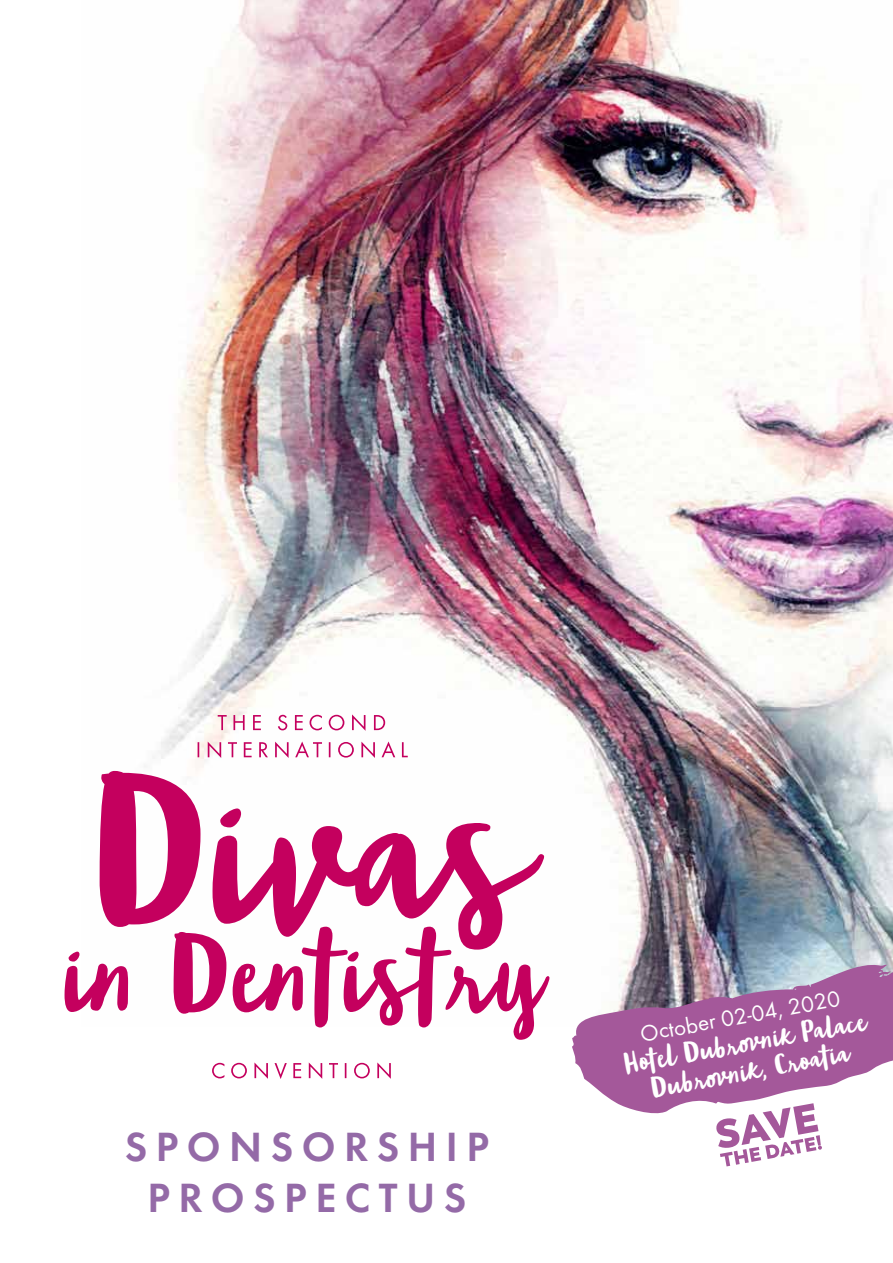
<style>
.page{position:relative;width:893px;height:1263px;background:#fff}
.page>*{position:absolute;margin:0;border:0;box-sizing:border-box;transform-origin:0 0}
.t1{font:169.05px "Blog Script";color:#c4005e}
.t2{font:88.5px "Blog Script";color:#c4005e}
.t3{font:600 42.45px/50.8px "Futura";letter-spacing:.2em;color:#946aa7;text-align:center}
.t4{font:23.25px/27.9px "Blog Script";color:#fff;text-align:center}
.t5{font:23.25px "Futura";color:#fff}
</style>
<div class="page">
<img style="left:144px;top:0;width:749px;height:949px">
<svg style="left:198px;top:741px;width:210px;height:17px"></svg>
<svg style="left:218px;top:714px;width:167px;height:17px"></svg>
<svg style="left:212px;top:1062px;width:179px;height:17px"></svg>
<svg style="left:572px;top:949px;width:321px;height:165px;fill:#a4589a"></svg>
<svg style="left:716px;top:1103px;width:106px;height:63px"></svg>
<h1 class="t1" style="left:89px;top:759px;width:439px">Divas</h1>
<h2 class="t2" style="left:63px;top:926px;width:480px">in Dentistry</h2>
<h3 class="t3" style="left:125px;top:1121px;width:366px">SPONSORSHIP<br>PROSPECTUS</h3>
<p class="t5" style="left:638px;top:1021px;width:204px;rotate:-10deg">October 02-04, 2020</p>
<p class="t4" style="left:622px;top:1051px;width:248px;rotate:-10deg">Hotel Dubrov nik Palace<br>Dubrov nik, Croatia</p>
</div>
